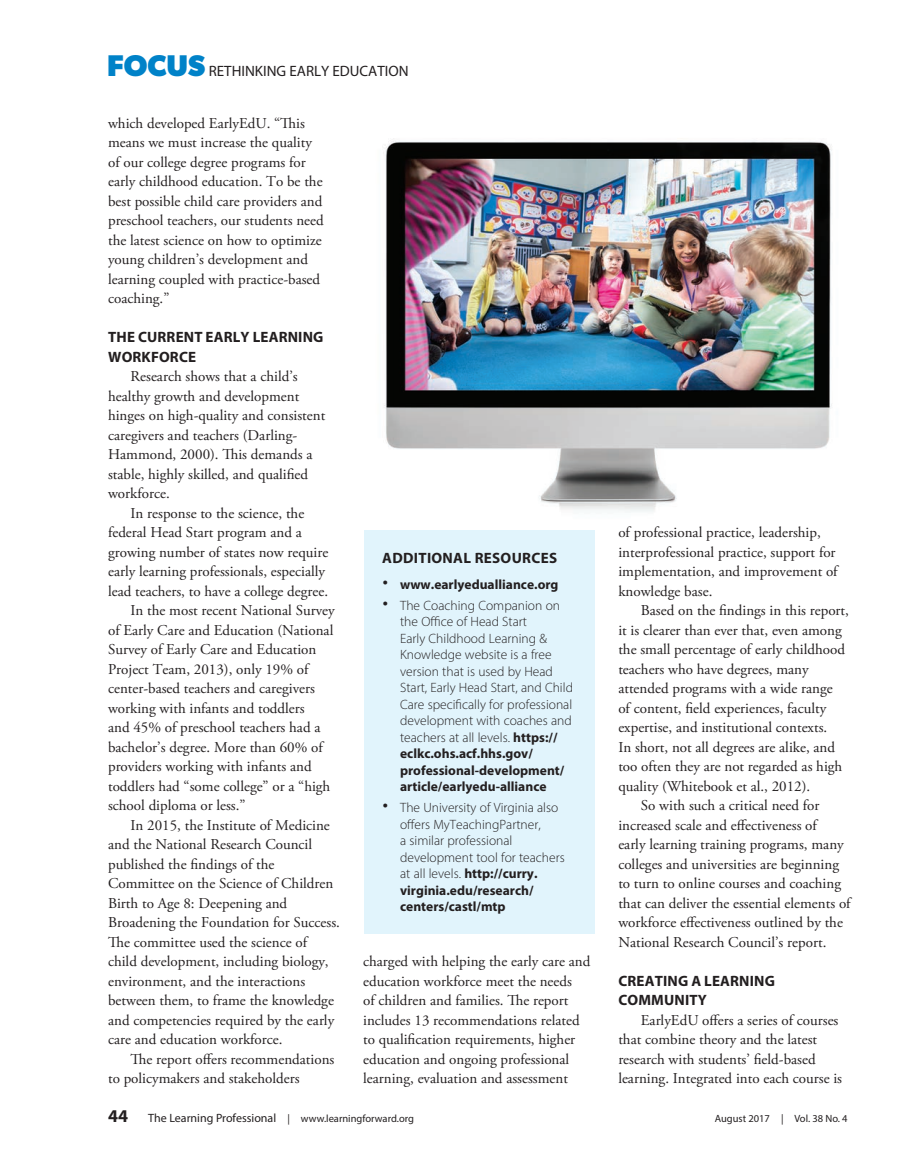
<style>
.page{position:relative;width:905px;height:1175px;background:#fff}
.page>*{position:absolute;margin:0;border:0;box-sizing:border-box;transform-origin:0 0}
.body{font:15px/19.5px "Adobe Garamond Pro";color:#231f20}
.subhead{font:700 15px/19.5px "Myriad Pro";letter-spacing:.01em;color:#231f20}
.t1{font:15px "Myriad Pro";color:#231f20}
.box{font:700 15px "Myriad Pro";letter-spacing:.02em;color:#231f20}
.t2{font:300 13.5px/16.5px "Myriad Pro";color:#231f20}
.t3{font:700 13.5px "Myriad Pro";color:#231f20}
.t4{font:10.5px "Myriad Pro";color:#231f20}
.s1{font-family:"Gibson";font-weight:700;font-size:30px;color:#0082c8}
.s2{font-family:"Helvetica";font-size:18px}
.s3{font-family:"Helvetica";font-weight:400;font-size:18px}
.s4{font-weight:700}
.s5{font-weight:700;font-size:18px}
.s6{font-size:12px}
</style>
<div class="page">
<div style="left:364px;top:530px;width:230px;height:403px;background:#e1f4fc"></div>
<img style="left:383px;top:138px;width:449px;height:374px">
<p class="t1" style="left:107px;top:61px;width:303px"><span class="s1">FOCUS</span> RETHINKING EARLY EDUCATION</p>
<p class="body" style="left:108px;top:114px;width:217px">which developed EarlyEdU. “This means we must increase the quality of our college degree programs for early childhood education. To be the best possible child care providers and preschool teachers, our students need the latest science on how to optimize young children’s development and learning coupled with practice-based coaching.”</p>
<p class="subhead" style="left:108px;top:327px;width:217px">THE CURRENT EARLY LEARNING<br>WORKFORCE</p>
<p class="body" style="left:108px;top:367px;width:219px;text-indent:22px">Research shows that a child’s healthy growth and development hinges on high-quality and consistent caregivers and teachers (Darling-<br>Hammond, 2000). This demands a stable, highly skilled, and qualified workforce.</p>
<p class="body" style="left:108px;top:504px;width:222px;text-indent:22px">In response to the science, the federal Head Start program and a growing number of states now require early learning professionals, especially lead teachers, to have a college degree.</p>
<p class="body" style="left:108px;top:601px;width:228px;text-indent:22px">In the most recent National Survey of Early Care and Education (National Survey of Early Care and Education Project Team, 2013), only 19% of center-based teachers and caregivers working with infants and toddlers<br>and 45% of preschool teachers had a bachelor’s degree. More than 60% of providers working with infants and toddlers had “some college” or a “high school diploma or less.”</p>
<p class="body" style="left:108px;top:816px;width:233px;text-indent:22px">In 2015, the Institute of Medicine and the National Research Council published the findings of the Committee on the Science of Children Birth to Age 8: Deepening and Broadening the Foundation for Success.<br>The committee used the science of<br>child development, including biology, environment, and the interactions between them, to frame the knowledge and competencies required by the early care and education workforce.</p>
<p class="body" style="left:108px;top:1050px;width:228px;text-indent:22px">The report offers recommendations to policymakers and stakeholders</p>
<p class="box" style="left:382px;top:548px;width:176px">ADDITIONAL RESOURCES</p>
<p class="t3" style="left:382px;top:575px;width:178px"><span class="s2">•</span> www.earlyedualliance.org</p>
<p class="t2" style="left:400px;top:597px;width:174px;text-indent:-18px"><span class="s3">•</span> The Coaching Companion on the Office of Head Start<br>Early Childhood Learning &amp;<br>Knowledge website is a free version that is used by Head<br>Start, Early Head Start, and Child<br>Care specifically for professional development with coaches and teachers at all levels. <span class="s4">https:// eclkc.ohs.acf.hhs.gov/ professional-development/ article/earlyedu-alliance</span></p>
<p class="t2" style="left:400px;top:799px;width:166px;text-indent:-18px"><span class="s3">•</span> The University of Virginia also offers MyTeachingPartner,<br>a similar professional development tool for teachers at all levels. <span class="s4">http://curry. virginia.edu/research/ centers/castl/mtp</span></p>
<p class="body" style="left:363px;top:952px;width:229px">charged with helping the early care and education workforce meet the needs<br>of children and families. The report includes 13 recommendations related to qualification requirements, higher education and ongoing professional learning, evaluation and assessment</p>
<p class="body" style="left:618px;top:523px;width:221px">of professional practice, leadership, interprofessional practice, support for implementation, and improvement of knowledge base.</p>
<p class="body" style="left:618px;top:601px;width:232px;text-indent:22px">Based on the findings in this report, it is clearer than ever that, even among the small percentage of early childhood teachers who have degrees, many attended programs with a wide range<br>of content, field experiences, faculty expertise, and institutional contexts.<br>In short, not all degrees are alike, and too often they are not regarded as high quality (Whitebook et al., 2012).</p>
<p class="body" style="left:618px;top:796px;width:234px;text-indent:22px">So with such a critical need for increased scale and effectiveness of<br>early learning training programs, many colleges and universities are beginning to turn to online courses and coaching that can deliver the essential elements of workforce effectiveness outlined by the National Research Council’s report.</p>
<p class="subhead" style="left:618px;top:970px;width:158px">CREATING A LEARNING<br>COMMUNITY</p>
<p class="body" style="left:618px;top:1011px;width:225px;text-indent:22px">EarlyEdU offers a series of courses that combine theory and the latest research with students’ field-based learning. Integrated into each course is</p>
<p class="t4" style="left:108px;top:1112px;width:307px"><span class="s5">44</span> <span class="s6">The Learning Professional</span> | www.learningforward.org</p>
<p class="t4" style="left:714px;top:1112px;width:134px">August 2017 | Vol. 38 No. 4</p>
</div>
